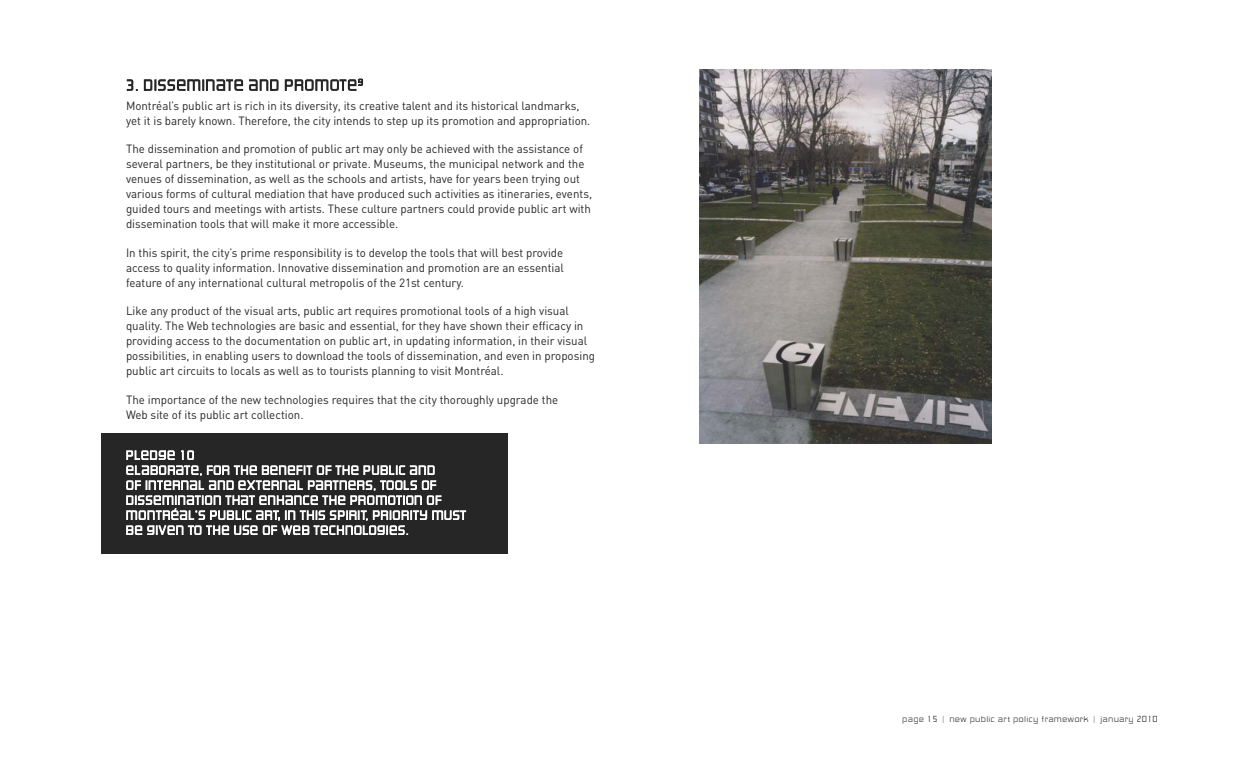
<style>
.page{position:relative;width:1260px;height:765px;background:#fff}
.page>*{position:absolute;margin:0;border:0;box-sizing:border-box;transform-origin:0 0}
.t1{font:15px "Standle";letter-spacing:.095em;color:#272627}
.t2{font:12.5px/15px "Standle";letter-spacing:.1em;color:#fff}
.t3{font:11.88px/15px "DIN";color:#272627}
.t4{font:8.75px "Standle";letter-spacing:.1em;color:#272627}
</style>
<div class="page">
<div style="left:102px;top:434px;width:406px;height:120px;background:#272627"></div>
<img style="left:699px;top:69px;width:292px;height:375px">
<p class="t1" style="left:126px;top:80px;width:238px">3. DISSEMINATE AND PROMOTE<sup>9</sup></p>
<p class="t3" style="left:126px;top:98px;width:466px">Montréal’s public art is rich in its diversity, its creative talent and its historical landmarks, yet it is barely known. Therefore, the city intends to step up its promotion and appropriation.</p>
<p class="t3" style="left:126px;top:142px;width:468px">The dissemination and promotion of public art may only be achieved with the assistance of several partners, be they institutional or private. Museums, the municipal network and the venues of dissemination, as well as the schools and artists, have for years been trying out various forms of cultural mediation that have produced such activities as itineraries, events, guided tours and meetings with artists. These culture partners could provide public art with dissemination tools that will make it more accessible.</p>
<p class="t3" style="left:126px;top:245px;width:439px;text-align:justify">In this spirit, the city’s prime responsibility is to develop the tools that will best provide access to quality information. Innovative dissemination and promotion are an essential feature of any international cultural metropolis of the 21st century.</p>
<p class="t3" style="left:126px;top:304px;width:471px">Like any product of the visual arts, public art requires promotional tools of a high visual quality. The Web technologies are basic and essential, for they have shown their efficacy in providing access to the documentation on public art, in updating information, in their visual possibilities, in enabling users to download the tools of dissemination, and even in proposing public art circuits to locals as well as to tourists planning to visit Montréal.</p>
<p class="t3" style="left:126px;top:392px;width:434px">The importance of the new technologies requires that the city thoroughly upgrade the<br>Web site of its public art collection.</p>
<p class="t2" style="left:126px;top:449px;width:341px">PLEDGE 10<br>ELABORATE, FOR THE BENEFIT OF THE PUBLIC AND<br>OF INTERNAL AND EXTERNAL PARTNERS, TOOLS OF DISSEMINATION THAT ENHANCE THE PROMOTION OF MONTRÉAL’S PUBLIC ART; IN THIS SPIRIT, PRIORITY MUST BE GIVEN TO THE USE OF WEB TECHNOLOGIES.</p>
<p class="t4" style="left:903px;top:716px;width:256px">page 15 | new public art policy framework | january 2010</p>
</div>
